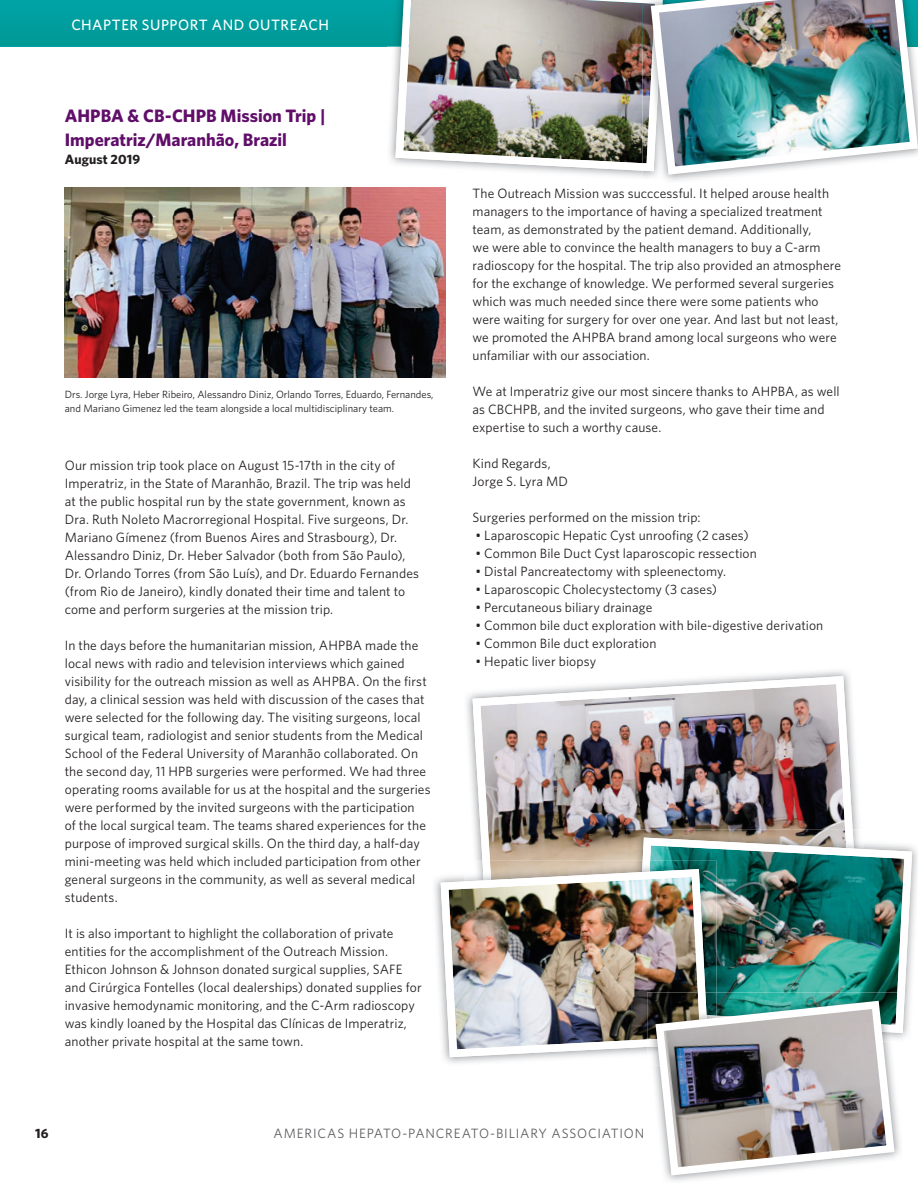
<style>
.page{position:relative;width:918px;height:1188px;background:#fff}
.page>*{position:absolute;margin:0;border:0;box-sizing:border-box;transform-origin:0 0}
.t1{font:700 18px/24px "Whitney";color:#600e69}
.t2{font:500 15px "Whitney";letter-spacing:.035em;color:#fff}
.t3{font:13.5px/18px "Whitney";letter-spacing:.01em;color:#231f20}
.t4{font:13.5px "Whitney";letter-spacing:.06em;color:#5f5f62}
.t5{font:700 13.5px "Whitney";letter-spacing:.005em;color:#231f20}
.t6{font:13.5px "Whitney";color:#040504}
.t7{font:10.5px/13.5px "Whitney";color:#231f20}
</style>
<div class="page">
<div style="left:0;top:0;width:387px;height:46px;background:#009e9e"></div>
<img style="left:65px;top:187px;width:380px;height:191px">
<img style="left:387px;top:46px;width:255px;height:131px">
<img style="left:395px;top:0;width:247px;height:171px">
<img style="left:642px;top:3px;width:5px;height:168px">
<img style="left:647px;top:0;width:271px;height:179px">
<img style="left:466px;top:670px;width:393px;height:159px">
<img style="left:473px;top:676px;width:382px;height:185px">
<img style="left:903px;top:847px;width:15px;height:190px">
<img style="left:846px;top:829px;width:13px;height:9px">
<img style="left:626px;top:829px;width:220px;height:32px">
<img style="left:634px;top:838px;width:278px;height:195px">
<img style="left:434px;top:878px;width:134px;height:185px">
<img style="left:477px;top:861px;width:5px;height:8px">
<img style="left:482px;top:861px;width:144px;height:8px">
<img style="left:650px;top:861px;width:66px;height:131px">
<svg style="left:632px;top:861px;width:18px;height:8px"></svg>
<img style="left:441px;top:869px;width:267px;height:188px">
<img style="left:716px;top:992px;width:187px;height:41px">
<img style="left:647px;top:1047px;width:4px;height:10px">
<img style="left:708px;top:992px;width:8px;height:5px">
<img style="left:647px;top:992px;width:61px;height:55px">
<img style="left:651px;top:997px;width:248px;height:183px">
<p class="t2" style="left:71px;top:20px;width:259px">CHAPTER SUPPORT AND OUTREACH</p>
<h1 class="t1" style="left:65px;top:104px;width:262px">AHPBA &amp; CB-CHPB Mission Trip |<br>Imperatriz/Maranhão, Brazil</h1>
<p class="t5" style="left:65px;top:151px;width:77px">August 2019</p>
<p class="t7" style="left:65px;top:389px;width:370px">Drs. Jorge Lyra, Heber Ribeiro, Alessandro Diniz, Orlando Torres, Eduardo, Fernandes, and Mariano Gimenez led the team alongside a local multidisciplinary team.</p>
<p class="t3" style="left:65px;top:457px;width:356px">Our mission trip took place on August 15-17th in the city of Imperatriz, in the State of Maranhão, Brazil. The trip was held at the public hospital run by the state government, known as Dra. Ruth Noleto Macrorregional Hospital. Five surgeons, Dr.<br>Mariano Gímenez (from Buenos Aires and Strasbourg), Dr.<br>Alessandro Diniz, Dr. Heber Salvador (both from São Paulo), Dr. Orlando Torres (from São Luís), and Dr. Eduardo Fernandes (from Rio de Janeiro), kindly donated their time and talent to come and perform surgeries at the mission trip.</p>
<p class="t3" style="left:65px;top:637px;width:367px">In the days before the humanitarian mission, AHPBA made the local news with radio and television interviews which gained visibility for the outreach mission as well as AHPBA. On the first day, a clinical session was held with discussion of the cases that were selected for the following day. The visiting surgeons, local surgical team, radiologist and senior students from the Medical School of the Federal University of Maranhão collaborated. On the second day, 11 HPB surgeries were performed. We had three operating rooms available for us at the hospital and the surgeries were performed by the invited surgeons with the participation<br>of the local surgical team. The teams shared experiences for the purpose of improved surgical skills. On the third day, a half-day mini-meeting was held which included participation from other general surgeons in the community, as well as several medical students.</p>
<p class="t3" style="left:65px;top:925px;width:358px">It is also important to highlight the collaboration of private entities for the accomplishment of the Outreach Mission.<br>Ethicon Johnson &amp; Johnson donated surgical supplies, SAFE and Cirúrgica Fontelles (local dealerships) donated supplies for invasive hemodynamic monitoring, and the C-Arm radioscopy was kindly loaned by the Hospital das Clínicas de Imperatriz, another private hospital at the same town.</p>
<p class="t3" style="left:473px;top:185px;width:370px">The Outreach Mission was succcessful. It helped arouse health managers to the importance of having a specialized treatment team, as demonstrated by the patient demand. Additionally,<br>we were able to convince the health managers to buy a C-arm radioscopy for the hospital. The trip also provided an atmosphere for the exchange of knowledge. We performed several surgeries which was much needed since there were some patients who were waiting for surgery for over one year. And last but not least, we promoted the AHPBA brand among local surgeons who were unfamiliar with our association.</p>
<p class="t3" style="left:473px;top:383px;width:369px">We at Imperatriz give our most sincere thanks to AHPBA, as well as CBCHPB, and the invited surgeons, who gave their time and expertise to such a worthy cause.</p>
<p class="t3" style="left:473px;top:455px;width:97px">Kind Regards,<br>Jorge S. Lyra MD</p>
<p class="t3" style="left:473px;top:509px;width:230px">Surgeries performed on the mission trip:</p>
<p class="t3" style="left:476px;top:527px;width:275px">• Laparoscopic Hepatic Cyst unroofing (2 cases)</p>
<p class="t3" style="left:476px;top:545px;width:283px">• Common Bile Duct Cyst laparoscopic ressection</p>
<p class="t3" style="left:476px;top:563px;width:252px">• Distal Pancreatectomy with spleenectomy.</p>
<p class="t3" style="left:476px;top:581px;width:243px">• Laparoscopic Cholecystectomy (3 cases)</p>
<p class="t3" style="left:476px;top:599px;width:178px">• Percutaneous biliary drainage</p>
<p class="t3" style="left:476px;top:617px;width:349px">• Common bile duct exploration with bile-digestive derivation</p>
<p class="t3" style="left:476px;top:635px;width:182px">• Common Bile duct exploration</p>
<p class="t3" style="left:476px;top:653px;width:122px">• He atic liver biopsy</p>
<p class="t6" style="left:501px;top:656px;width:9px">p</p>
<p class="t5" style="left:35px;top:1126px;width:15px">16</p>
<p class="t4" style="left:274px;top:1129px;width:372px">AMERICAS HEPATO-PANCREATO-BILIARY ASSOCIATION</p>
</div>
